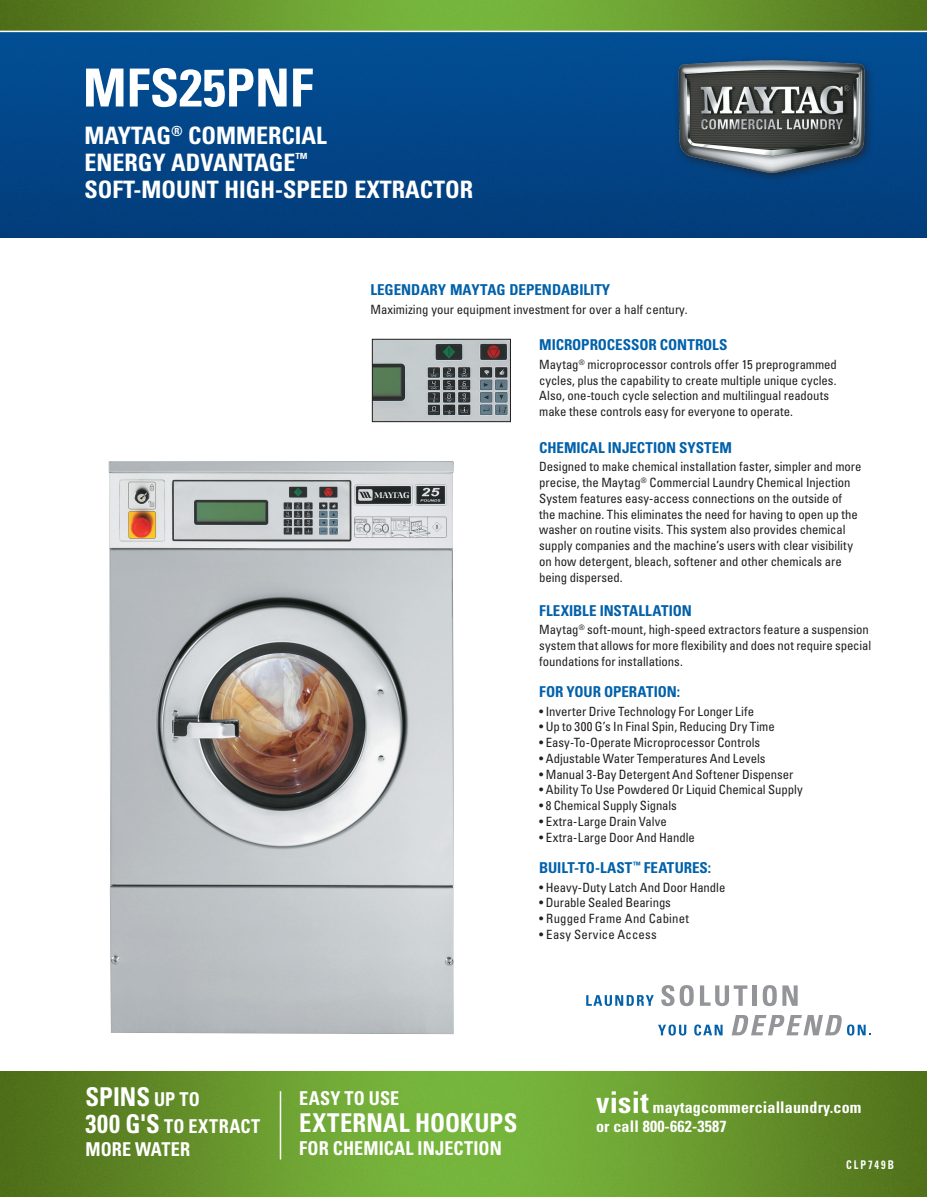
<style>
.page{position:relative;width:927px;height:1197px;background:#fff}
.page>*{position:absolute;margin:0;border:0;box-sizing:border-box;transform-origin:0 0}
.t1{font:700 condensed 52.5px "Univers";color:#fff}
.t2{font:700 condensed 25.95px "Univers";letter-spacing:.015em;color:#fff;scale:.95 1}
.t3{font:700 condensed 24px/27px "Univers";color:#fff}
.t4{font:700 condensed 19.05px/27px "Univers";letter-spacing:.005em;color:#fff;scale:.95 1}
.t5{font:700 condensed 16.05px/19.2px "Univers";letter-spacing:.01em;color:#fff}
.t6{font:700 condensed 15px "Univers";color:#0161aa}
.t7{font:condensed 12.75px/15.8px "Univers";letter-spacing:-.005em;color:#231f20}
.t8{font:condensed 12.75px "Univers";letter-spacing:.015em;color:#231f20}
.t9{font:condensed 12.75px "Univers";letter-spacing:.02em;color:#231f20}
.t10{font:700 condensed 12px "Univers";letter-spacing:.2em;color:#fff;scale:.85 1}
.s1{font-size:25.95px}
.s2{font-size:30px}
</style>
<div class="page">
<img style="left:108px;top:461px;width:346px;height:573px">
<img style="left:0;top:32px;width:927px;height:205px">
<img style="left:0;top:1071px;width:927px;height:126px">
<img style="left:0;top:0;width:927px;height:31px">
<div style="left:673px;top:55px;width:203px;height:128px;background:#231f20;opacity:.75"></div>
<img style="left:675px;top:58px;width:193px;height:121px">
<svg style="left:586px;top:995px;width:68px;height:11px"></svg>
<svg style="left:661px;top:985px;width:33px;height:21px"></svg>
<svg style="left:700px;top:985px;width:47px;height:21px"></svg>
<div style="left:752px;top:985px;width:5px;height:21px;background:#939598"></div>
<svg style="left:763px;top:985px;width:35px;height:21px"></svg>
<svg style="left:658px;top:1025px;width:28px;height:11px"></svg>
<svg style="left:694px;top:1025px;width:29px;height:11px"></svg>
<svg style="left:732px;top:1015px;width:139px;height:21px"></svg>
<hr style="left:280px;top:1091px;width:1px;height:68px;background:#fff">
<img style="left:374px;top:341px;width:135px;height:79px">
<div style="left:372px;top:339px;width:139px;height:83px;border:1px solid #231f20"></div>
<svg style="left:0;top:0;width:5px;height:5px"></svg>
<svg style="left:0;top:1192px;width:5px;height:5px"></svg>
<svg style="left:922px;top:0;width:5px;height:5px"></svg>
<svg style="left:922px;top:1192px;width:5px;height:5px"></svg>
<h1 class="t1" style="left:83px;top:56px;width:232px">MFS25PNF</h1>
<h3 class="t3" style="left:85px;top:121px;width:390px">MAYTAG<sup>®</sup> COMMERCIAL<br>ENERGY ADVANTAGE<sup>™<br></sup>SOFT-MOUNT HIGH-SPEED EXTRACTOR</h3>
<p class="t6" style="left:370px;top:281px;width:241px">LEGENDARY MAYTAG DEPENDABILITY</p>
<p class="t7" style="left:370px;top:301px;width:319px">Maximizing your equipment investment for over a half century.</p>
<p class="t6" style="left:539px;top:336px;width:190px">MICROPROCESSOR CONTROLS</p>
<p class="t7" style="left:539px;top:356px;width:299px">Maytag<sup>®</sup> microprocessor controls offer 15 preprogrammed cycles, plus the capability to create multiple unique cycles.<br>Also, one-touch cycle selection and multilingual readouts make these controls easy for everyone to operate.</p>
<p class="t6" style="left:539px;top:438px;width:27px">CHEMICAL</p>
<p class="t6" style="left:608px;top:438px;width:31px">INJECTION</p>
<p class="t6" style="left:679px;top:438px;width:18px">SYSTEM</p>
<p class="t7" style="left:539px;top:459px;width:324px">Designed to make chemical installation faster, simpler and more precise, the Maytag<sup>®</sup> Commercial Laundry Chemical Injection System features easy-access connections on the outside of the machine. This eliminates the need for having to open up the washer on routine visits. This system also provides chemical supply companies and the machine’s users with clear visibility on how detergent, bleach, softener and other chemicals are being dispersed.</p>
<p class="t6" style="left:539px;top:601px;width:154px">FLEXIBLE INSTALLATION</p>
<p class="t7" style="left:539px;top:622px;width:333px">Maytag<sup>®</sup> soft-mount, high-speed extractors feature a suspension system that allows for more flexibility and does not require special foundations for installations.</p>
<p class="t6" style="left:539px;top:683px;width:142px">FOR YOUR OPERATION:</p>
<p class="t7" style="left:539px;top:703px;width:216px">• Inverter Drive Technology For Longer Life</p>
<p class="t7" style="left:539px;top:719px;width:237px">• Up to 300 G’s In Final Spin, Reducing Dry Time</p>
<p class="t7" style="left:539px;top:734px;width:223px">• Easy-To-Operate Microprocessor Controls</p>
<p class="t7" style="left:539px;top:750px;width:228px">• Adjustable Water Temperatures And Levels</p>
<p class="t7" style="left:539px;top:766px;width:256px">• Manual 3-Bay Detergent And Softener Dispenser</p>
<p class="t7" style="left:539px;top:782px;width:265px">• Ability To Use Powdered Or Liquid Chemical Supply</p>
<p class="t7" style="left:539px;top:797px;width:139px">• 8 Chemical Supply Signals</p>
<p class="t7" style="left:539px;top:813px;width:129px">• Extra-Large Drain Valve</p>
<p class="t7" style="left:539px;top:829px;width:157px">• Extra-Large Door And Handle</p>
<p class="t6" style="left:539px;top:859px;width:17px">BUILT</p>
<p class="t6" style="left:574px;top:859px;width:86px">-TO-LAST<sup>™</sup> FEATURES</p>
<p class="t6" style="left:708px;top:859px;width:5px">:</p>
<p class="t7" style="left:539px;top:879px;width:188px">• Heavy-Duty Latch And Door Handle</p>
<p class="t7" style="left:539px;top:895px;width:133px">• Durable Sealed Bearings</p>
<p class="t8" style="left:539px;top:911px;width:151px">• Rugged Frame And Cabinet</p>
<p class="t9" style="left:539px;top:926px;width:119px">• Easy Service Access</p>
<h2 class="t2" style="left:85px;top:1081px;width:15px">SPINS</h2>
<h3 class="t4" style="left:85px;top:1086px;width:120px;text-indent:69px">UP TO<br><span class="s1">300 G'S</span> TO EXTRACT</h3>
<h3 class="t4" style="left:85px;top:1135px;width:13px">MORE</h3>
<h3 class="t4" style="left:135px;top:1135px;width:28px">WATER</h3>
<h3 class="t4" style="left:299px;top:1085px;width:107px">EASY TO USE</h3>
<h2 class="t2" style="left:299px;top:1107px;width:231px">EXTERNAL HOOKUPS</h2>
<h3 class="t4" style="left:299px;top:1134px;width:215px">FOR CHEMICAL INJECTION</h3>
<p class="t5" style="left:596px;top:1097px;width:267px"><span class="s2">VISIT</span> MAYTAGCOMMERCIALLAUNDRY.COM<br>OR CALL 800-662-3587</p>
<p class="t10" style="left:846px;top:1157px;width:58px">CLP749B</p>
</div>
